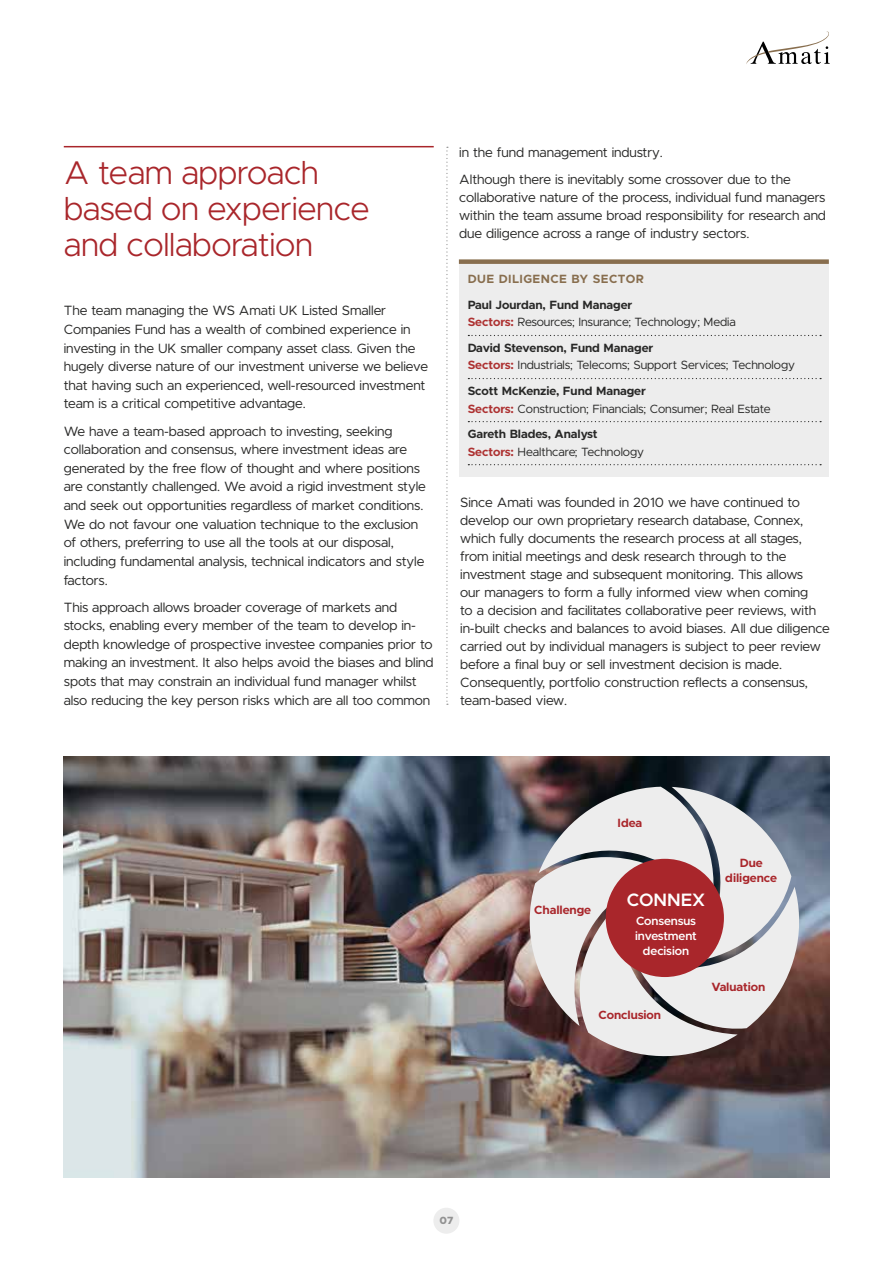
<style>
.page{position:relative;width:893px;height:1263px;background:#fff}
.page>*{position:absolute;margin:0;border:0;box-sizing:border-box;transform-origin:0 0}
.t1{font:300 33px/36px "Metropolis";letter-spacing:-.01em;color:#a9262b}
.t2{font:600 18px "Metropolis";letter-spacing:-.005em;color:#fff}
.t3{font:13.5px/18.6px "Metropolis";letter-spacing:-.005em;color:#282827}
.t4{font:12px/17.2px "Metropolis";letter-spacing:-.005em;color:#282827}
.t5{font:700 12px/15px "Metropolis";letter-spacing:-.005em;color:#a9262b;text-align:center}
.t6{font:600 12px/15px "Metropolis";letter-spacing:-.005em;color:#fff;text-align:center}
.t7{font:700 12px "Metropolis";letter-spacing:.035em;color:#886e4e}
.t8{font:800 10.5px "Metropolis";color:#929292}
.s1{font-weight:700}
.s2{font-weight:700;color:#ad3131}
</style>
<div class="page">
<div style="left:433px;top:1208px;width:26px;height:26px;background:#ededed;border-radius:50%"></div>
<svg style="left:446px;top:147px;width:2px;height:558px"></svg>
<hr style="left:64px;top:146px;width:370px;height:1px;background:#a9262b">
<div style="left:459px;top:262px;width:370px;height:215px;background:#ededed"></div>
<svg style="left:468px;top:335px;width:353px;height:1px"></svg>
<svg style="left:468px;top:378px;width:353px;height:1px"></svg>
<svg style="left:468px;top:421px;width:353px;height:1px"></svg>
<svg style="left:468px;top:464px;width:353px;height:1px"></svg>
<div style="left:459px;top:259px;width:370px;height:5px;background:#886e4e"></div>
<img style="left:64px;top:757px;width:765px;height:421px">
<svg style="left:530px;top:787px;width:275px;height:275px;background:#b7b3b5"></svg>
<div style="left:606px;top:859px;width:118px;height:118px;background:#a9262b;border-radius:50%"></div>
<svg style="left:746px;top:31px;width:84px;height:33px"></svg>
<h1 class="t1" style="left:64px;top:154px;width:307px">A team approach based on experience and collaboration</h1>
<p class="t3" style="left:64px;top:301px;width:366px">The team managing the WS Amati UK Listed Smaller Companies Fund has a wealth of combined experience in investing in the UK smaller company asset class. Given the hugely diverse nature of our investment universe we believe that having such an experienced, well-resourced investment team is a critical competitive advantage.</p>
<p class="t3" style="left:64px;top:422px;width:364px">We have a team-based approach to investing, seeking collaboration and consensus, where investment ideas are generated by the free flow of thought and where positions are constantly challenged. We avoid a rigid investment style and seek out opportunities regardless of market conditions.<br>We do not favour one valuation technique to the exclusion of others, preferring to use all the tools at our disposal, including fundamental analysis, technical indicators and style factors.</p>
<p class="t3" style="left:64px;top:598px;width:371px">This approach allows broader coverage of markets and stocks, enabling every member of the team to develop in&shy;depth knowledge of prospective investee companies prior to making an investment. It also helps avoid the biases and blind spots that may constrain an individual fund manager whilst also reducing the key person risks which are all too common</p>
<p class="t3" style="left:459px;top:139px;width:333px;line-height:26.5px">in the fund management industry.<br>Although there is inevitably some crossover due to the</p>
<p class="t3" style="left:459px;top:188px;width:368px;line-height:18px;text-align:justify">collaborative nature of the process, individual fund managers within the team assume broad responsibility for research and due diligence across a range of industry sectors.</p>
<p class="t7" style="left:468px;top:272px;width:178px">DUE DILIGENCE BY SECTOR</p>
<p class="t4" style="left:468px;top:296px;width:270px"><span class="s1">Paul Jourdan, Fund Manager<br></span><span class="s2">Sectors:</span> Resources; Insurance; Technology; Media</p>
<p class="t4" style="left:468px;top:339px;width:329px"><span class="s1">David Stevenson, Fund Manager<br></span><span class="s2">Sectors:</span> Industrials; Telecoms; Support Services; Technology</p>
<p class="t4" style="left:468px;top:382px;width:304px"><span class="s1">Scott McKenzie, Fund Manager<br></span><span class="s2">Sectors:</span> Construction; Financials; Consumer; Real Estate</p>
<p class="t4" style="left:468px;top:426px;width:178px"><span class="s1">Gareth Blades, Analyst<br></span><span class="s2">Sectors:</span> Healthcare; Technology</p>
<p class="t3" style="left:460px;top:493px;width:371px;line-height:18px">Since Amati was founded in 2010 we have continued to develop our own proprietary research database, Connex, which fully documents the research process at all stages, from initial meetings and desk research through to the investment stage and subsequent monitoring. This allows<br>our managers to form a fully informed view when coming<br>to a decision and facilitates collaborative peer reviews, with in-built checks and balances to avoid biases. All due diligence carried out by individual managers is subject to peer review before a final buy or sell investment decision is made.<br>Consequently, portfolio construction reflects a consensus, team-based view.</p>
<p class="t5" style="left:534px;top:903px;width:58px">Challenge</p>
<p class="t5" style="left:618px;top:815px;width:26px">Idea</p>
<h2 class="t2" style="left:627px;top:888px;width:80px">CONNEX</h2>
<p class="t6" style="left:635px;top:913px;width:63px">Consensus investment decision</p>
<p class="t5" style="left:725px;top:855px;width:53px">Due diligence</p>
<p class="t5" style="left:711px;top:979px;width:56px">Valuation</p>
<p class="t5" style="left:598px;top:1007px;width:64px">Conclusion</p>
<p class="t8" style="left:439px;top:1214px;width:15px">07</p>
</div>
